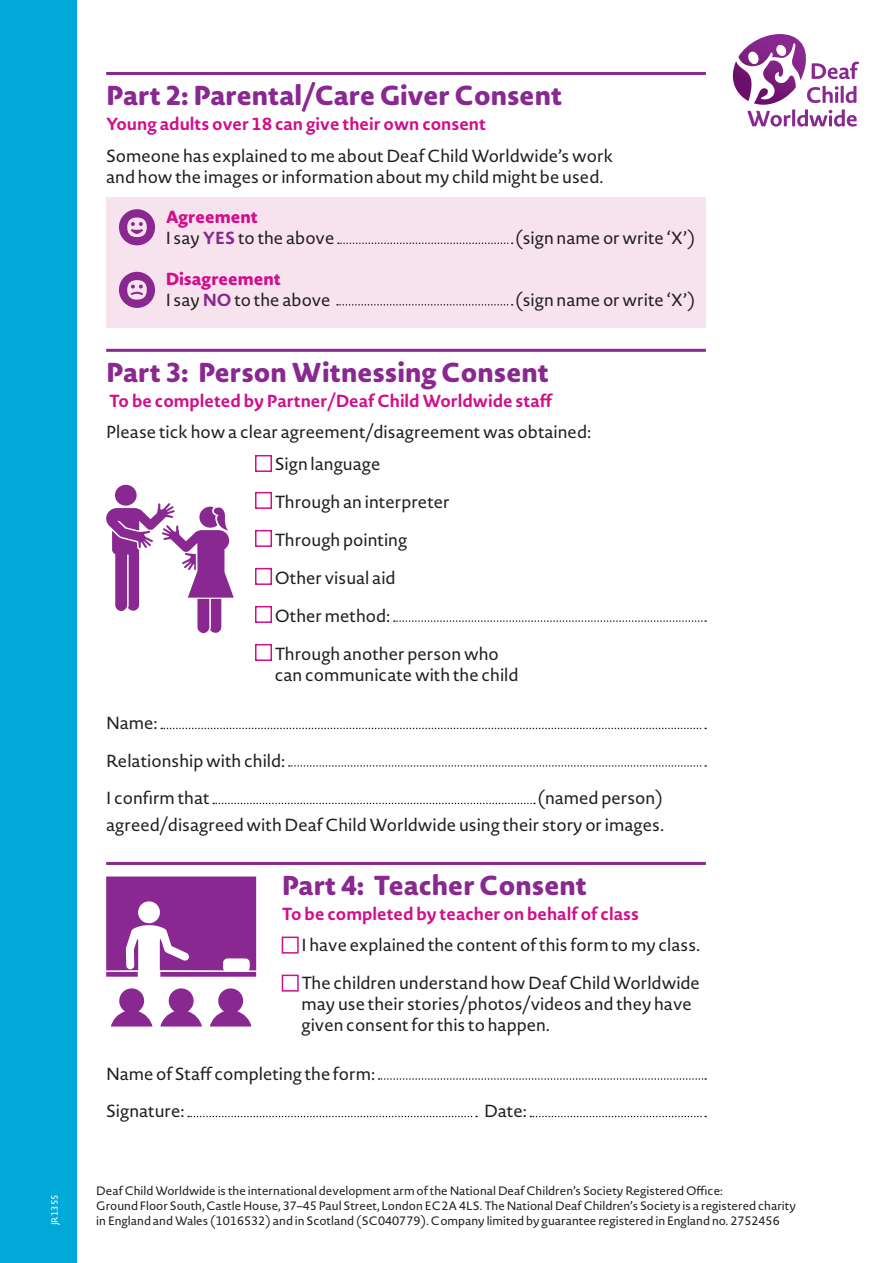
<style>
.page{position:relative;width:893px;height:1263px;background:#fff}
.page>*{position:absolute;margin:0;border:0;box-sizing:border-box;transform-origin:0 0}
.t1{font:800 27px "Novel Sans Rd Pro";color:#892890}
.t2{font:17.25px/21px "Novel Sans Pro";color:#231f20}
.t3{font:700 17.25px "Novel Sans Rd Pro";color:#d20e8c}
.t4{font:800 17.25px "Novel Sans Rd Pro";color:#d20e8c}
.t5{font:12px/15px "Novel Sans Pro";color:#231f20}
.t6{font:9px "Novel Sans Pro";color:#fff}
.s1{font-family:"Novel Sans Rd Pro";font-weight:700;color:#892890}
</style>
<div class="page">
<svg style="left:732px;top:34px;width:127px;height:93px"></svg>
<div style="left:0;top:0;width:77px;height:1263px;background:#00a9d8"></div>
<hr style="left:106px;top:72px;width:600px;height:3px;background:#892890">
<div style="left:106px;top:197px;width:600px;height:48px;background:#f7e3ee"></div>
<div style="left:106px;top:222px;width:600px;height:44px;background:#f7e3ee"></div>
<div style="left:106px;top:263px;width:600px;height:43px;background:#f7e3ee"></div>
<div style="left:106px;top:284px;width:600px;height:43px;background:#f7e3ee"></div>
<hr style="left:106px;top:349px;width:600px;height:3px;background:#892890">
<hr style="left:106px;top:862px;width:600px;height:3px;background:#892890">
<div style="left:119px;top:209px;width:36px;height:36px;background:#892890;border-radius:50%"></div>
<svg style="left:127px;top:218px;width:20px;height:19px"></svg>
<svg style="left:338px;top:243px;width:175px;height:1px"></svg>
<div style="left:119px;top:272px;width:36px;height:36px;background:#892890;border-radius:50%"></div>
<svg style="left:127px;top:280px;width:20px;height:20px"></svg>
<svg style="left:337px;top:304px;width:176px;height:2px"></svg>
<div style="left:255px;top:455px;width:17px;height:17px;border:2px solid #d20e8c"></div>
<div style="left:255px;top:492px;width:17px;height:17px;border:2px solid #d20e8c"></div>
<div style="left:255px;top:530px;width:17px;height:17px;border:2px solid #d20e8c"></div>
<div style="left:255px;top:568px;width:17px;height:17px;border:2px solid #d20e8c"></div>
<div style="left:255px;top:606px;width:17px;height:17px;border:2px solid #d20e8c"></div>
<svg style="left:394px;top:620px;width:312px;height:2px"></svg>
<div style="left:255px;top:644px;width:17px;height:17px;border:2px solid #d20e8c"></div>
<svg style="left:161px;top:728px;width:545px;height:1px"></svg>
<svg style="left:289px;top:765px;width:417px;height:2px"></svg>
<svg style="left:213px;top:803px;width:322px;height:1px"></svg>
<svg style="left:106px;top:876px;width:150px;height:150px"></svg>
<div style="left:282px;top:936px;width:17px;height:17px;border:2px solid #d20e8c"></div>
<div style="left:282px;top:974px;width:17px;height:17px;border:2px solid #d20e8c"></div>
<svg style="left:379px;top:1078px;width:327px;height:2px"></svg>
<svg style="left:188px;top:1116px;width:289px;height:1px"></svg>
<svg style="left:530px;top:1116px;width:176px;height:1px"></svg>
<div style="left:115px;top:485px;width:22px;height:21px;background:#892890;border-radius:50%"></div>
<svg style="left:106px;top:503px;width:128px;height:130px"></svg>
<p class="t6" style="left:48px;top:1225px;width:32px;rotate:-90deg">JR1355</p>
<h1 class="t1" style="left:106px;top:75px;width:457px">Part 2: Parental/Care Giver Consent</h1>
<p class="t3" style="left:106px;top:111px;width:381px">Young adults over 18 can give their own consent</p>
<p class="t2" style="left:106px;top:145px;width:508px">Someone has explained to me about Deaf Child Worldwide’s work and how the images or information about my child might be used.</p>
<p class="t4" style="left:166px;top:204px;width:94px">Agreement</p>
<p class="t2" style="left:166px;top:227px;width:170px">I say <span class="s1">YES</span> to the above</p>
<p class="t2" style="left:515px;top:227px;width:182px">(sign name or write ‘X’)</p>
<p class="t4" style="left:166px;top:265px;width:117px">Disagreement</p>
<p class="t2" style="left:166px;top:289px;width:166px">I say <span class="s1">NO</span> to the above</p>
<p class="t2" style="left:515px;top:289px;width:182px">(sign name or write ‘X’)</p>
<h1 class="t1" style="left:106px;top:352px;width:444px">Part 3: Person Witnessing Consent</h1>
<p class="t3" style="left:109px;top:388px;width:445px">To be completed by Partner/Deaf Child Worldwide staff</p>
<p class="t2" style="left:275px;top:416px;width:318px;line-height:31.5px;text-indent:-169px">Please tick how a clear agreement/disagreement was obtained:<br>Sign language</p>
<p class="t2" style="left:275px;top:491px;width:177px">Through an interpreter</p>
<p class="t2" style="left:275px;top:529px;width:134px">Through pointing</p>
<p class="t2" style="left:275px;top:567px;width:122px">Other visual aid</p>
<p class="t2" style="left:275px;top:605px;width:117px">Other method:</p>
<p class="t2" style="left:275px;top:643px;width:245px">Through another person who can communicate with the child</p>
<p class="t2" style="left:106px;top:704px;width:181px;line-height:37.5px">Name:<br>Relationship with child:<br>I confirm that</p>
<p class="t2" style="left:106px;top:784px;width:560px;line-height:27px;text-align:right">(named person)<br>agreed/disagreed with Deaf Child Worldwide using their story or images.</p>
<h1 class="t1" style="left:282px;top:865px;width:307px">Part 4: Teacher Consent</h1>
<p class="t3" style="left:282px;top:901px;width:359px">To be completed by teacher on behalf of class</p>
<p class="t2" style="left:301px;top:934px;width:400px">I have explained the content of this form to my class.</p>
<p class="t2" style="left:301px;top:972px;width:400px">The children understand how Deaf Child Worldwide may use their stories/photos/videos and they have given consent for this to happen.</p>
<p class="t2" style="left:106px;top:1054px;width:271px;line-height:37.5px">Name of Staff completing the form:<br>Signature:</p>
<p class="t2" style="left:484px;top:1100px;width:44px">Date:</p>
<p class="t5" style="left:96px;top:1183px;width:701px">Deaf Child Worldwide is the international development arm of the National Deaf Children’s Society Registered Office:<br>Ground Floor South, Castle House, 37–45 Paul Street, London EC2A 4LS. The National Deaf Children’s Society is a registered charity</p>
<p class="t5" style="left:96px;top:1213px;width:685px">in England and Wales (1016532) and in Scotland (SC040779). Company limited by guarantee registered in England no. 2752456</p>
</div>
